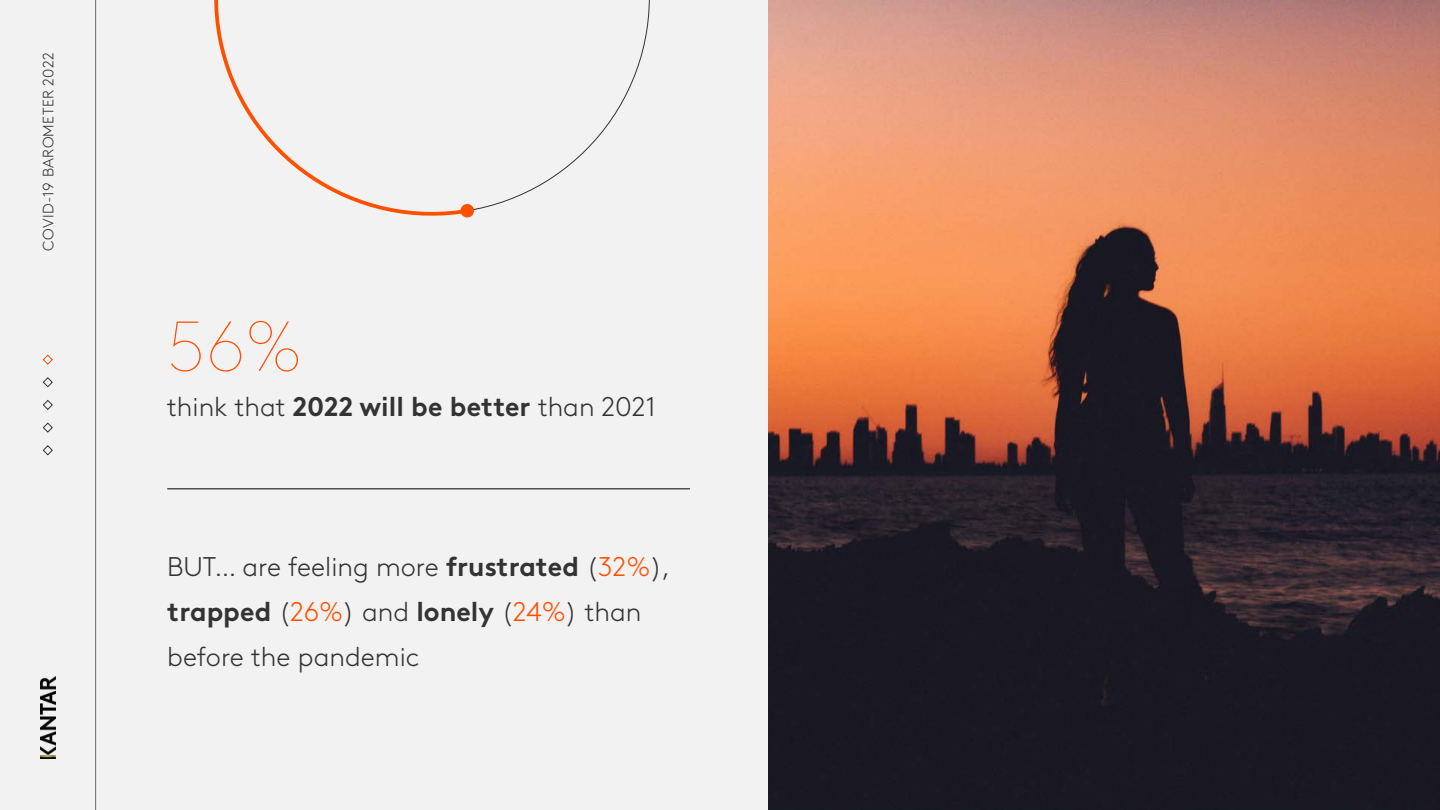
<style>
.page{position:relative;width:1440px;height:810px;background:#fff}
.page>*{position:absolute;margin:0;border:0;box-sizing:border-box;transform-origin:0 0}
.t1{font:100 70.5px "Kantar Brown";color:#ff4f00}
.t2{font:300 27px/45px "Kantar Brown";color:#333}
.t3{font:300 15px "Kantar Brown";letter-spacing:.025em;color:#333}
.s1{font-weight:700}
.s2{color:#ff4f00}
</style>
<div class="page">
<div style="left:0;top:0;width:768px;height:810px;background:#f2f2f2"></div>
<hr style="left:95px;top:0;width:1px;height:810px;background:#333">
<img style="left:40px;top:677px;width:16px;height:82px">
<svg style="left:42px;top:354px;width:12px;height:11px"></svg>
<svg style="left:43px;top:377px;width:10px;height:79px"></svg>
<img style="left:768px;top:0;width:672px;height:810px">
<div style="left:476px;top:0;width:174px;height:214px;background:#f2f2f2"></div>
<div style="left:212px;top:0;width:264px;height:232px;background:#f2f2f2"></div>
<hr style="left:167px;top:488px;width:523px;height:1px;background:#000">
<div style="left:460px;top:204px;width:14px;height:14px;background:#ff4f00;border-radius:50%"></div>
<p class="t3" style="left:37px;top:251px;width:200px;rotate:-90deg">COVID-19 BAROMETER 2022</p>
<h1 class="t1" style="left:167px;top:295px;width:137px">56%</h1>
<p class="t2" style="left:167px;top:382px;width:490px">think that <span class="s1">2022 will be better</span> than 2021</p>
<p class="t2" style="left:167px;top:542px;width:504px">BUT… are feeling more <span class="s1">frustrated</span> (<span class="s2">32%</span>), <span class="s1">trapped</span> (<span class="s2">26%</span>) and <span class="s1">lonely</span> (<span class="s2">24%</span>) than before the pandemic</p>
</div>
